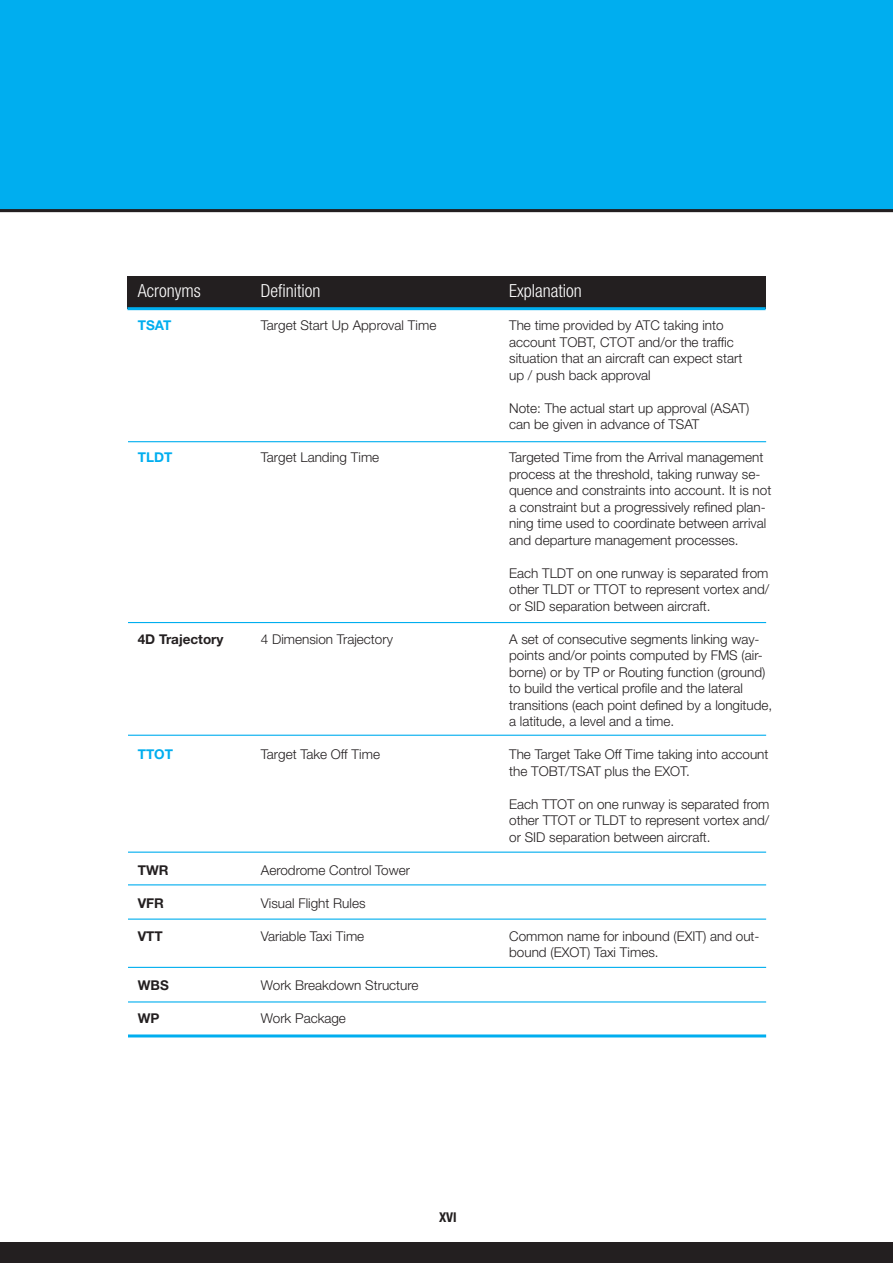
<style>
.page{position:relative;width:893px;height:1263px;background:#fff}
.page>*{position:absolute;margin:0;border:0;box-sizing:border-box;transform-origin:0 0}
.t1{font:300 condensed 18px "Helvetica Neue LT Std";color:#fff}
.t2{font:300 13.5px/16.5px "Helvetica Neue LT Std";color:#231f20}
.t3{font:700 13.5px "Helvetica Neue LT Std";color:#231f20}
.t4{font:700 13.5px "Helvetica Neue LT Std";color:#00aeef}
.t5{font:700 condensed 13.5px "Helvetica Neue LT Std";color:#231f20}
</style>
<div class="page">
<div style="left:0;top:1242px;width:892px;height:21px;background:#231f20"></div>
<div style="left:0;top:0;width:892px;height:211px;background:#00aeef"></div>
<hr style="left:0;top:209px;width:892px;height:3px;background:#231f20">
<div style="left:127px;top:276px;width:638px;height:33px;background:#231f20"></div>
<hr style="left:128px;top:441px;width:638px;height:1px;background:#00aeef">
<hr style="left:128px;top:622px;width:638px;height:1px;background:#00aeef">
<hr style="left:128px;top:735px;width:638px;height:1px;background:#00aeef">
<hr style="left:128px;top:852px;width:638px;height:1px;background:#00aeef">
<hr style="left:128px;top:884px;width:638px;height:1px;background:#00aeef">
<hr style="left:128px;top:919px;width:638px;height:1px;background:#00aeef">
<hr style="left:128px;top:967px;width:638px;height:1px;background:#00aeef">
<hr style="left:128px;top:1001px;width:638px;height:2px;background:#00aeef">
<hr style="left:128px;top:1034px;width:638px;height:3px;background:#00aeef">
<hr style="left:127px;top:307px;width:638px;height:3px;background:#00aeef">
<h1 class="t1" style="left:138px;top:284px;width:64px">Acronyms</h1>
<p class="t4" style="left:138px;top:321px;width:35px">TSAT</p>
<p class="t4" style="left:138px;top:453px;width:36px">TLDT</p>
<h1 class="t1" style="left:261px;top:284px;width:61px">Definition</h1>
<p class="t2" style="left:261px;top:318px;width:177px">Target Start Up Approval Time</p>
<p class="t2" style="left:261px;top:450px;width:120px">Target Landing Time</p>
<p class="t3" style="left:138px;top:634px;width:87px">4D Trajectory</p>
<p class="t2" style="left:261px;top:632px;width:134px">4 Dimension Trajectory</p>
<p class="t4" style="left:138px;top:750px;width:37px">TTOT</p>
<p class="t2" style="left:261px;top:747px;width:121px">Target Take Off Time</p>
<h1 class="t1" style="left:509px;top:284px;width:74px">Explanation</h1>
<p class="t2" style="left:509px;top:318px;width:235px">The time provided by ATC taking into account TOBT, CTOT and/or the traffic situation that an aircraft can expect start up / push back approval</p>
<p class="t2" style="left:509px;top:401px;width:241px">Note: The actual start up approval (ASAT) can be given in advance of TSAT</p>
<p class="t2" style="left:509px;top:450px;width:264px">Targeted Time from the Arrival management process at the threshold, taking runway se&shy;quence and constraints into account. It is not a constraint but a progressively refined plan&shy;ning time used to coordinate between arrival and departure management processes.</p>
<p class="t2" style="left:509px;top:566px;width:262px;text-align:justify">Each TLDT on one runway is separated from other TLDT or TTOT to represent vortex and/ or SID separation between aircraft.</p>
<p class="t2" style="left:509px;top:632px;width:265px">A set of consecutive segments linking way&shy;points and/or points computed by FMS (air&shy;borne) or by TP or Routing function (ground) to build the vertical profile and the lateral transitions (each point defined by a longitude, a latitude, a level and a time.</p>
<p class="t2" style="left:509px;top:747px;width:261px">The Target Take Off Time taking into account the TOBT/TSAT plus the EXOT.</p>
<p class="t2" style="left:509px;top:797px;width:262px;text-align:justify">Each TTOT on one runway is separated from other TTOT or TLDT to represent vortex and/ or SID separation between aircraft.</p>
<p class="t3" style="left:138px;top:865px;width:32px">TWR</p>
<p class="t3" style="left:138px;top:898px;width:28px">VFR</p>
<p class="t3" style="left:138px;top:931px;width:27px">VTT</p>
<p class="t3" style="left:138px;top:981px;width:33px">WBS</p>
<p class="t3" style="left:138px;top:1014px;width:23px">WP</p>
<p class="t2" style="left:261px;top:863px;width:151px">Aerodrome Control Tower</p>
<p class="t2" style="left:261px;top:896px;width:106px">Visual Flight Rules</p>
<p class="t2" style="left:261px;top:929px;width:105px">Variable Taxi Time</p>
<p class="t2" style="left:261px;top:978px;width:159px">Work Breakdown Structure</p>
<p class="t2" style="left:261px;top:1011px;width:87px">Work Package</p>
<p class="t2" style="left:509px;top:929px;width:252px">Common name for inbound (EXIT) and out&shy;bound (EXOT) Taxi Times.</p>
<p class="t5" style="left:439px;top:1212px;width:19px">XVI</p>
</div>
